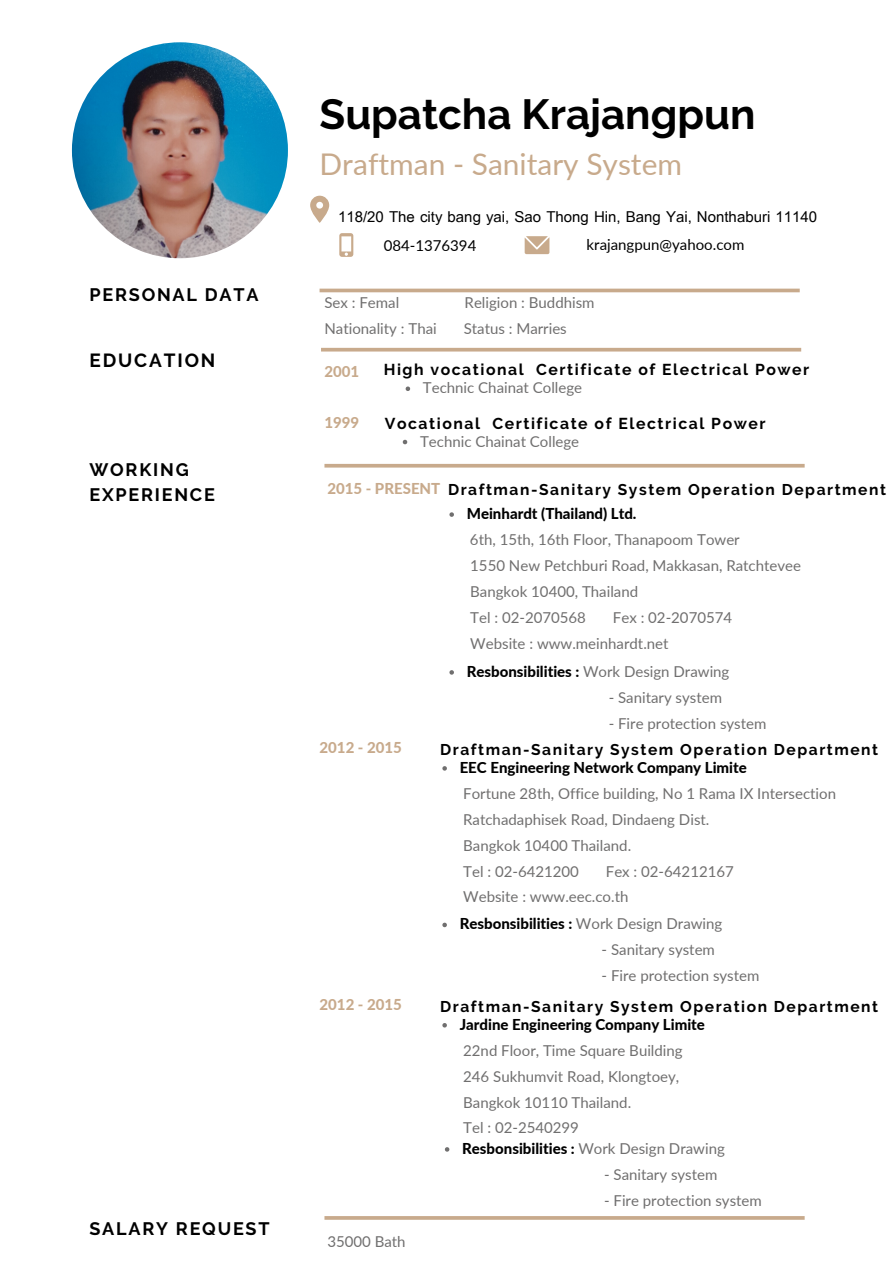
<style>
.page{position:relative;width:894px;height:1264px;background:#fff}
.page>*{position:absolute;margin:0;border:0;box-sizing:border-box;transform-origin:0 0}
.t1{font:700 42px "Raleway";color:#000}
.t2{font:29.85px "Lato";color:#c8aa8c}
.t3{font:700 18.9px "Raleway";letter-spacing:.1em;color:#000}
.t4{font:700 18px/24.9px "Raleway";letter-spacing:.1em;color:#000}
.t5{font:700 15.75px "Raleway";letter-spacing:.1em;color:#000}
.t6{font:700 15.6px "Raleway";letter-spacing:.1em;color:#000}
.t7{font:15px/26px "Lato";color:#706f6f}
.t8{font:800 15px "Lato";color:#000}
.t9{font:15px "Garuda";color:#000}
.t10{font:800 15px "Lato";color:#c8aa8c}
.t11{font:15px "Lato";color:#000}
.s1{font-weight:400;color:#706f6f}
</style>
<div class="page">
<svg style="left:524px;top:236px;width:25px;height:18px"></svg>
<svg style="left:339px;top:233px;width:14px;height:24px"></svg>
<img style="left:72px;top:42px;width:216px;height:216px;border-radius:50%">
<svg style="left:324px;top:464px;width:480px;height:3px"></svg>
<svg style="left:310px;top:196px;width:19px;height:27px"></svg>
<svg style="left:449px;top:512px;width:5px;height:5px"></svg>
<svg style="left:442px;top:766px;width:5px;height:4px"></svg>
<svg style="left:319px;top:288px;width:480px;height:4px;background:#d0b79d"></svg>
<svg style="left:442px;top:1023px;width:5px;height:4px"></svg>
<svg style="left:321px;top:348px;width:480px;height:3px"></svg>
<svg style="left:405px;top:386px;width:5px;height:5px"></svg>
<svg style="left:402px;top:440px;width:5px;height:4px"></svg>
<svg style="left:324px;top:1216px;width:480px;height:3px"></svg>
<svg style="left:449px;top:670px;width:5px;height:4px"></svg>
<svg style="left:442px;top:922px;width:5px;height:5px"></svg>
<svg style="left:445px;top:1147px;width:4px;height:4px"></svg>
<p class="t4" style="left:89px;top:282px;width:170px">PERSONAL DATA</p>
<p class="t3" style="left:89px;top:349px;width:127px">EDUCATION</p>
<p class="t4" style="left:89px;top:457px;width:127px">WORKING<br>EXPERIENCE</p>
<p class="t4" style="left:89px;top:1215px;width:182px">SALARY REQUEST</p>
<h1 class="t1" style="left:319px;top:89px;width:437px">Supatcha Krajangpun</h1>
<h2 class="t2" style="left:319px;top:146px;width:364px">Draftman - Sanitary System</h2>
<p class="t9" style="left:338px;top:208px;width:480px">118/20 The city bang yai, Sao Thong Hin, Bang Yai, Nonthaburi 11140</p>
<p class="t11" style="left:586px;top:235px;width:159px">krajangpun@yahoo.com</p>
<p class="t11" style="left:383px;top:236px;width:94px">084-1376394</p>
<p class="t7" style="left:324px;top:289px;width:76px">Sex : Femal</p>
<p class="t7" style="left:464px;top:289px;width:131px">Religion : Buddhism</p>
<p class="t7" style="left:324px;top:315px;width:114px">Nationality : Thai</p>
<p class="t7" style="left:463px;top:315px;width:104px">Status : Marries</p>
<p class="t10" style="left:324px;top:362px;width:36px">2001</p>
<p class="t5" style="left:383px;top:360px;width:427px">High vocational Certificate of Electrical Power</p>
<p class="t7" style="left:423px;top:374px;width:161px">Technic Chainat College</p>
<p class="t10" style="left:324px;top:413px;width:36px">1999</p>
<p class="t5" style="left:385px;top:414px;width:382px">Vocational Certificate of Electrical Power</p>
<p class="t7" style="left:420px;top:428px;width:161px">Technic Chainat College</p>
<p class="t10" style="left:327px;top:479px;width:114px">2015 - PRESENT</p>
<p class="t6" style="left:448px;top:480px;width:439px">Draftman-Sanitary System Operation Department</p>
<p class="t8" style="left:466px;top:504px;width:171px">Meinhardt (Thailand) Ltd.</p>
<p class="t7" style="left:470px;top:526px;width:332px">6th, 15th, 16th Floor, Thanapoom Tower<br>1550 New Petchburi Road, Makkasan, Ratchtevee<br>Bangkok 10400, Thailand<br>Tel : 02-2070568</p>
<p class="t7" style="left:470px;top:604px;width:263px;text-indent:143px">Fex : 02-2070574<br>Website : www.meinhardt.net</p>
<p class="t8" style="left:466px;top:662px;width:264px">Resbonsibilities : <span class="s1">Work Design Drawing</span></p>
<p class="t7" style="left:608px;top:684px;width:115px">- Sanitary system</p>
<p class="t7" style="left:608px;top:710px;width:159px">- Fire protection system</p>
<p class="t10" style="left:319px;top:738px;width:84px">2012 - 2015</p>
<p class="t10" style="left:319px;top:995px;width:84px">2012 - 2015</p>
<p class="t7" style="left:327px;top:1227px;width:80px">35000 Bath</p>
<p class="t6" style="left:440px;top:740px;width:439px">Draftman-Sanitary System Operation Department</p>
<p class="t8" style="left:459px;top:758px;width:288px">EEC Engineering Network Company Limite</p>
<p class="t7" style="left:463px;top:780px;width:374px">Fortune 28th, Office building, No 1 Rama IX Intersection Ratchadaphisek Road, Dindaeng Dist.<br>Bangkok 10400 Thailand.<br>Tel : 02-6421200</p>
<p class="t7" style="left:463px;top:857px;width:272px;text-indent:143px">Fex : 02-64212167<br>Website : www.eec.co.th</p>
<p class="t8" style="left:459px;top:914px;width:264px">Resbonsibilities : <span class="s1">Work Design Drawing</span></p>
<p class="t7" style="left:601px;top:936px;width:115px">- Sanitary system</p>
<p class="t7" style="left:601px;top:962px;width:159px">- Fire protection system</p>
<p class="t6" style="left:440px;top:997px;width:439px">Draftman-Sanitary System Operation Department</p>
<p class="t8" style="left:459px;top:1014px;width:247px">Jardine Engineering Company Limite</p>
<p class="t7" style="left:463px;top:1036px;width:221px">22nd Floor, Time Square Building<br>246 Sukhumvit Road, Klongtoey,<br>Bangkok 10110 Thailand.<br>Tel : 02-2540299</p>
<p class="t8" style="left:462px;top:1139px;width:264px">Resbonsibilities : <span class="s1">Work Design Drawing</span></p>
<p class="t7" style="left:604px;top:1160px;width:115px">- Sanitary system</p>
<p class="t7" style="left:604px;top:1186px;width:159px">- Fire protection system</p>
</div>
